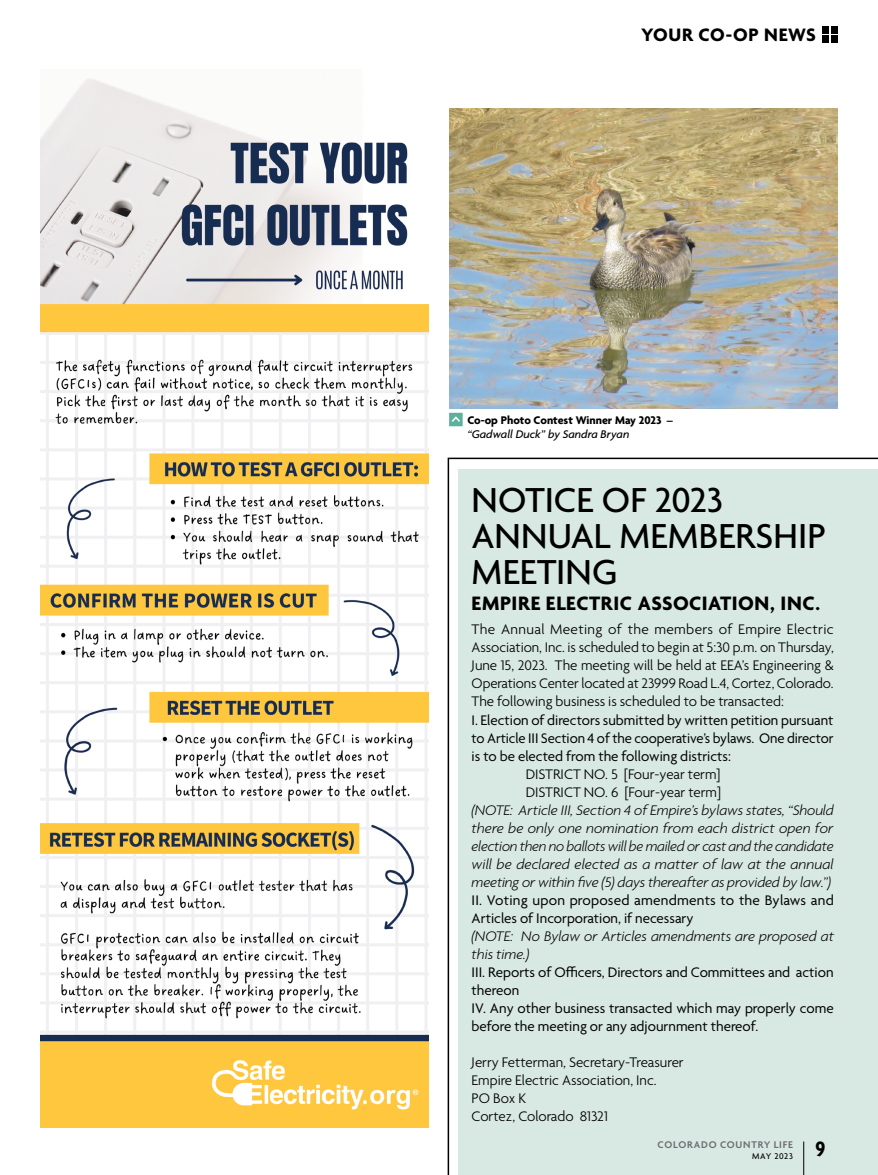
<style>
.page{position:relative;width:878px;height:1175px;background:#fff}
.page>*{position:absolute;margin:0;border:0;box-sizing:border-box;transform-origin:0 0}
.t1{font:500 37.5px/36px "Agenda";letter-spacing:.005em;color:#000}
.t2{font:700 condensed 22.5px "Agenda";color:#000}
.t3{font:700 21px "Agenda";letter-spacing:.025em;color:#000}
.t4{font:700 19.5px "Agenda";letter-spacing:.03em;color:#000}
.t5{font:300 15px/18px "Agenda";color:#000}
.t6{font:15px/18px "Agenda";color:#000}
.t7{font:italic 300 15px/18px "Agenda";letter-spacing:-.005em;color:#000;text-align:justify}
.t8{font:700 12px "Agenda";color:#000}
.t9{font:italic 500 12px "Agenda";color:#000}
.t10{font:600 10.5px "Agenda";letter-spacing:.07em;color:#6d6e71}
.t11{font:500 9px "Agenda";letter-spacing:.065em;color:#000}
</style>
<div class="page">
<div style="left:458px;top:469px;width:420px;height:705px;background:#d8e9e4"></div>
<img style="left:40px;top:78px;width:389px;height:1049px">
<img style="left:449px;top:109px;width:388px;height:299px">
<svg style="left:449px;top:413px;width:13px;height:13px"></svg>
<hr style="left:449px;top:457px;width:429px;height:2px;background:#000">
<hr style="left:447px;top:457px;width:2px;height:717px;background:#000">
<hr style="left:803px;top:1141px;width:1px;height:33px;background:#000">
<div style="left:830px;top:36px;width:7px;height:7px;background:#000"></div>
<div style="left:830px;top:26px;width:7px;height:7px;background:#000"></div>
<div style="left:821px;top:36px;width:7px;height:7px;background:#000"></div>
<div style="left:821px;top:26px;width:7px;height:7px;background:#000"></div>
<h3 class="t4" style="left:641px;top:24px;width:176px">YOUR CO-OP NEWS</h3>
<p class="t8" style="left:467px;top:413px;width:207px">Co-op Photo Contest Winner May 2023 –</p>
<p class="t9" style="left:467px;top:427px;width:163px">“Gadwall Duck” by Sandra Bryan</p>
<h1 class="t1" style="left:471px;top:484px;width:356px">NOTICE OF 2023<br>ANNUAL MEMBERSHIP<br>MEETING</h1>
<h3 class="t3" style="left:471px;top:591px;width:350px">EMPIRE ELECTRIC ASSOCIATION, INC.</h3>
<p class="t5" style="left:471px;top:621px;width:363px;text-align:justify">The Annual Meeting of the members of Empire Electric Association, Inc. is scheduled to begin at 5:30 p.m. on Thursday, June 15, 2023. The meeting will be held at EEA’s Engineering &amp; Operations Center located at 23999 Road L.4, Cortez, Colorado.<br>The following business is scheduled to be transacted:</p>
<p class="t6" style="left:471px;top:711px;width:363px;text-align:justify">I. Election of directors submitted by written petition pursuant to Article III Section 4 of the cooperative’s bylaws. One director is to be elected from the following districts:</p>
<p class="t5" style="left:525px;top:765px;width:197px">DISTRICT NO. 5 [Four-year term]<br>DISTRICT NO. 6 [Four-year term]</p>
<p class="t7" style="left:471px;top:800px;width:363px">(NOTE: Article III, Section 4 of Empire’s bylaws states, “Should there be only one nomination from each district open for election then no ballots will be mailed or cast and the candidate will be declared elected as a matter of law at the annual meeting or within five (5) days thereafter as provided by law.”)</p>
<p class="t6" style="left:471px;top:891px;width:364px">II. Voting upon proposed amendments to the Bylaws and<br>Articles of Incorporation, if necessary</p>
<p class="t7" style="left:471px;top:926px;width:364px">(NOTE: No Bylaw or Articles amendments are proposed at this time.)</p>
<p class="t6" style="left:471px;top:963px;width:363px">III. Reports of Officers, Directors and Committees and action thereon<br>IV. Any other business transacted which may properly come before the meeting or any adjournment thereof.</p>
<p class="t5" style="left:471px;top:1053px;width:213px">Jerry Fetterman, Secretary-Treasurer<br>Empire Electric Association, Inc.<br>PO Box K<br>Cortez, Colorado 81321</p>
<p class="t10" style="left:657px;top:1139px;width:137px">COLORADO COUNTRY LIFE</p>
<p class="t11" style="left:752px;top:1151px;width:42px">MAY 2023</p>
<h2 class="t2" style="left:815px;top:1136px;width:11px">9</h2>
</div>
